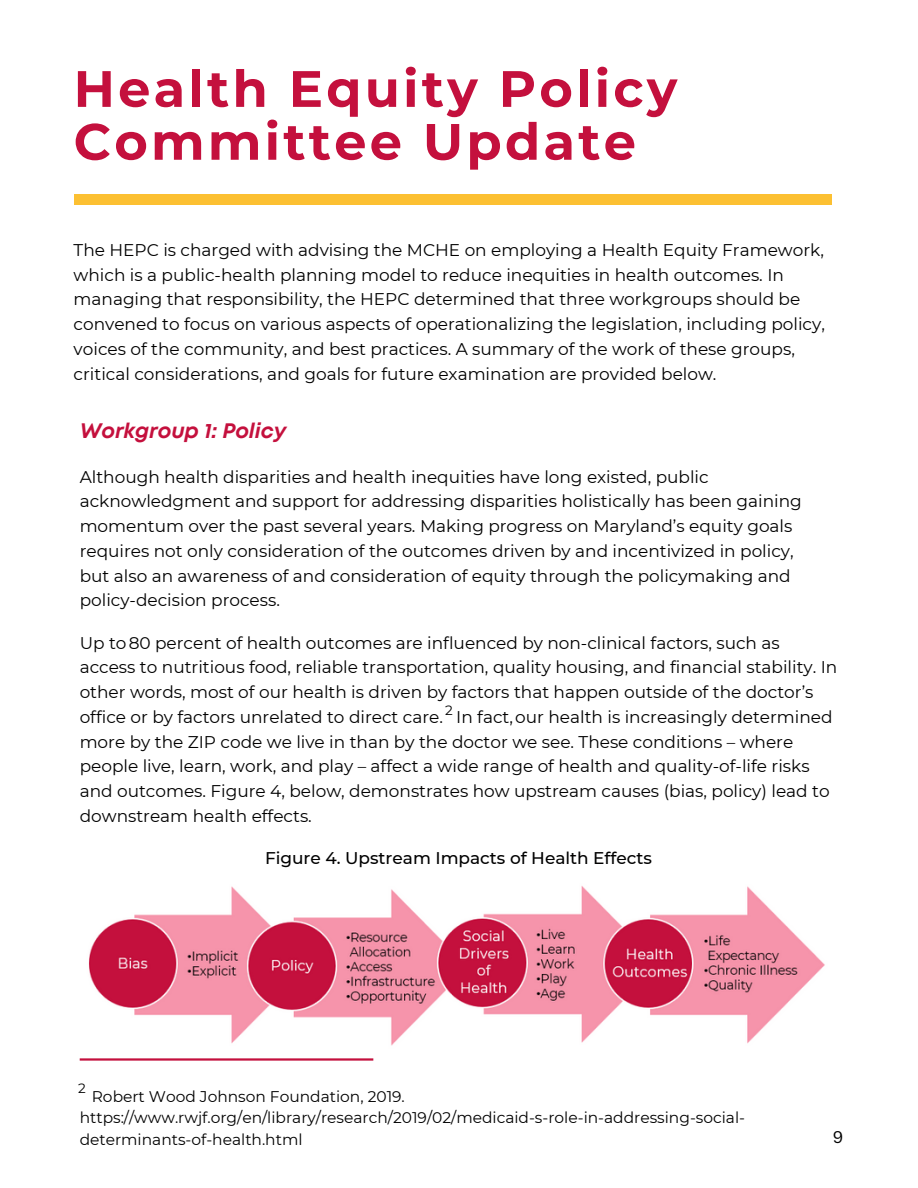
<style>
.page{position:relative;width:918px;height:1188px;background:#fff}
.page>*{position:absolute;margin:0;border:0;box-sizing:border-box;transform-origin:0 0}
.t1{font:700 51px/52.8px "Montserrat";letter-spacing:.065em;color:#c4103d}
.t2{font:italic 700 21px "Mont";color:#c4103d}
.t3{font:16.95px/24.8px "Montserrat";color:#010000}
.t4{font:500 16.95px "Montserrat";color:#010000}
.t5{font:16.5px "Canva Sans";color:#000}
.t6{font:15.45px/21.3px "Montserrat";color:#000}
.t7{font:13.5px "Montserrat";color:#000}
</style>
<div class="page">
<div style="left:74px;top:194px;width:758px;height:10px;background:#fcc032"></div>
<hr style="left:80px;top:1058px;width:293px;height:3px;background:#c4103d">
<img style="left:89px;top:886px;width:736px;height:160px">
<h1 class="t1" style="left:74px;top:62px;width:605px">Health Equity Policy<br>Committee Update</h1>
<p class="t3" style="left:74px;top:237px;width:753px">The HEPC is charged with advising the MCHE on employing a Health Equity Framework, which is a public-health planning model to reduce inequities in health outcomes. In managing that responsibility, the HEPC determined that three workgroups should be convened to focus on various aspects of operationalizing the legislation, including policy, voices of the community, and best practices. A summary of the work of these groups, critical considerations, and goals for future examination are provided below.</p>
<p class="t2" style="left:80px;top:423px;width:208px">Workgroup 1: Policy</p>
<p class="t3" style="left:80px;top:464px;width:724px">Although health disparities and health inequities have long existed, public acknowledgment and support for addressing disparities holistically has been gaining momentum over the past several years. Making progress on Maryland’s equity goals requires not only consideration of the outcomes driven by and incentivized in policy, but also an awareness of and consideration of equity through the policymaking and policy-decision process.</p>
<p class="t3" style="left:80px;top:630px;width:759px">Up to80 percent of health outcomes are influenced by non-clinical factors, such as access to nutritious food, reliable transportation, quality housing, and financial stability. In other words, most of our health is driven by factors that happen outside of the doctor’s office or by factors unrelated to direct care. In fact,our health is increasingly determined more by the ZIP code we live in than by the doctor we see. These conditions – where people live, learn, work, and play – affect a wide range of health and quality-of-life risks and outcomes. Figure 4, below, demonstrates how upstream causes (bias, policy) lead to downstream health effects.</p>
<p class="t7" style="left:445px;top:702px;width:9px">2</p>
<p class="t4" style="left:265px;top:848px;width:389px">Figure 4. Upstream Impacts of Health Effects</p>
<p class="t7" style="left:78px;top:1080px;width:9px">2</p>
<p class="t6" style="left:80px;top:1086px;width:667px;text-indent:12px">Robert Wood Johnson Foundation, 2019. https://www.rwjf.org/en/library/research/2019/02/medicaid-s-role-in-addressing-social&shy;determinants-of-health.html</p>
<p class="t5" style="left:833px;top:1126px;width:12px">9</p>
</div>
